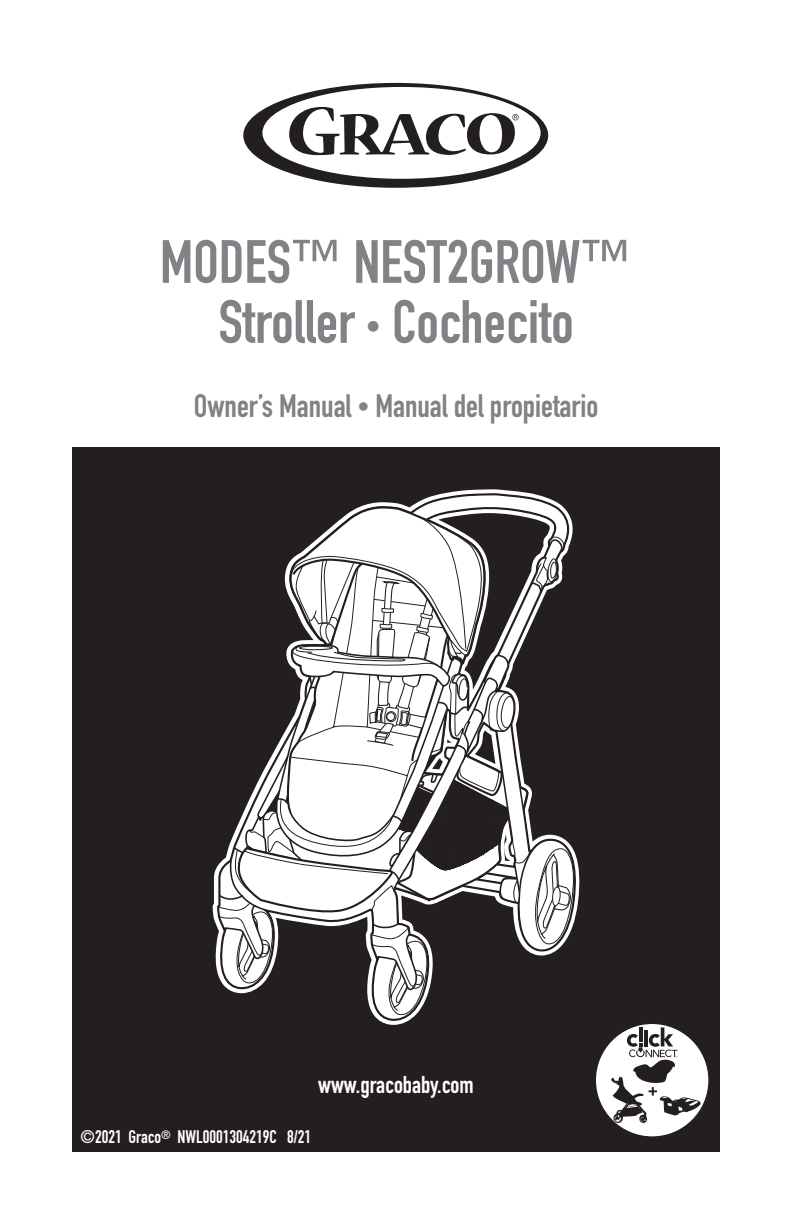
<style>
.page{position:relative;width:792px;height:1224px;background:#fff}
.page>*{position:absolute;margin:0;border:0;box-sizing:border-box;transform-origin:0 0}
.t1{font:700 60px/60px "DIN Condensed";color:#808285;text-align:center}
.t2{font:700 32px "DIN Condensed";color:#808285}
.t3{font:700 24px "DIN Condensed";color:#fff}
.t4{font:700 18px "DIN Condensed";color:#fff}
.s1{font-size:52px}
.s2{font-size:30px}
.s3{font-size:24px}
</style>
<div class="page">
<div style="left:72px;top:448px;width:648px;height:704px;background:#231f20"></div>
<svg style="left:243px;top:83px;width:305px;height:105px"></svg>
<svg style="left:217px;top:493px;width:361px;height:528px"></svg>
<div style="left:595px;top:1023px;width:114px;height:114px;background:#fff;border-radius:50%"></div>
<svg style="left:611px;top:1027px;width:90px;height:97px"></svg>
<p class="t1" style="left:160px;top:232px;width:474px">MODES<span class="s1">™</span> NEST2GROW<span class="s1">™<br></span>Stroller <span class="s2">•</span> Cochecito</p>
<p class="t2" style="left:194px;top:384px;width:406px">Owner’s Manual <span class="s3">•</span> Manual del propietario</p>
<p class="t3" style="left:318px;top:1069px;width:157px">www.gracobaby.com</p>
<p class="t4" style="left:81px;top:1124px;width:232px">©2021 Graco<sup>®</sup> NWL0001304219C 8/21</p>
</div>
